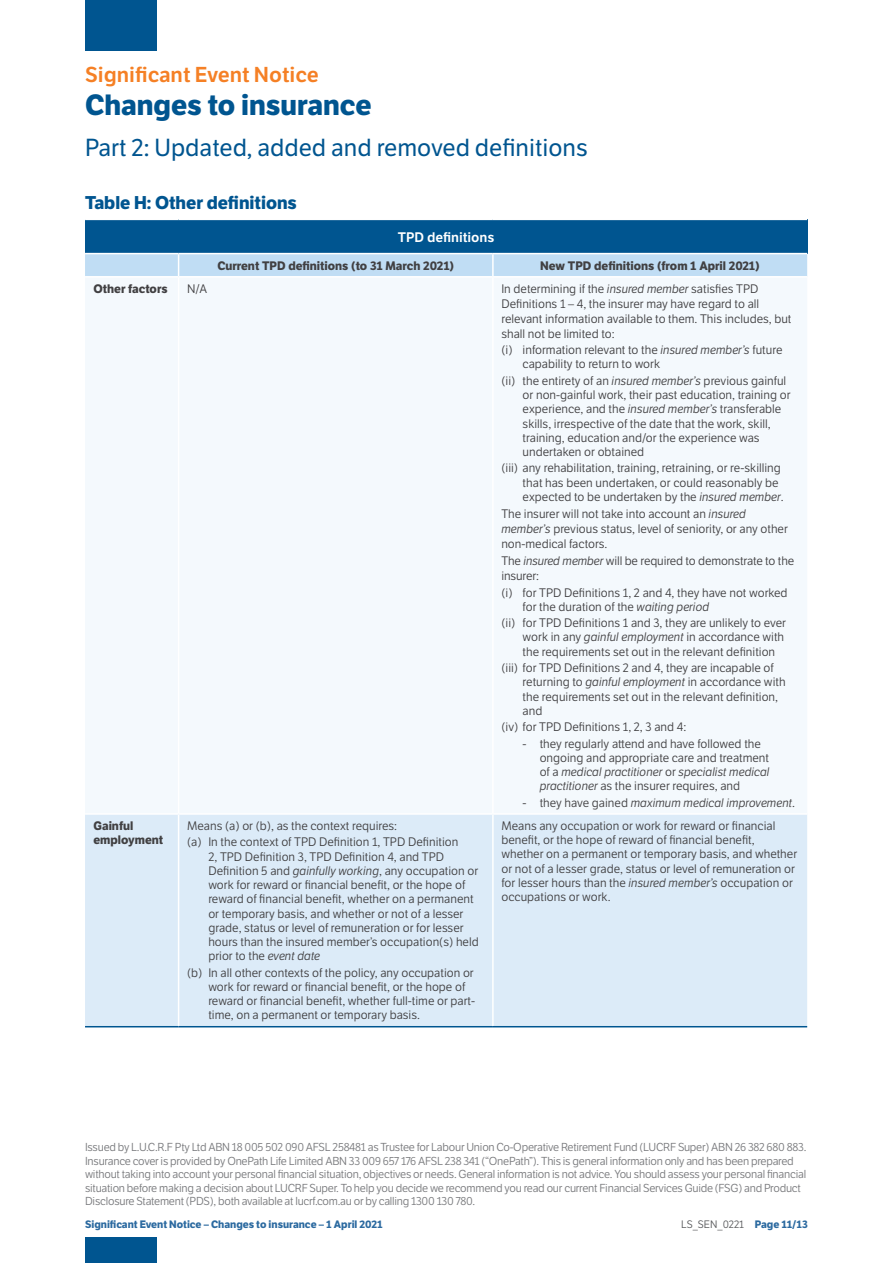
<style>
.page{position:relative;width:893px;height:1263px;background:#fff}
.page>*{position:absolute;margin:0;border:0;box-sizing:border-box;transform-origin:0 0}
.t1{font:700 28.5px "LFT Etica";color:#005590}
.t2{font:24px "LFT Etica";color:#005590}
.t3{font:21px "LFT Etica SB";color:#f58025}
.t4{font:700 18px "LFT Etica";color:#005590}
.t5{font:13.5px "LFT Etica SB";letter-spacing:-.005em;color:#fff}
.t6{font:12px/14.2px "LFT Etica";color:#414042}
.t7{font:700 12px/14.2px "LFT Etica";color:#414042}
.t8{font:italic 12px "LFT Etica";color:#414042}
.t9{font:11.25px/13.5px "LFT Etica";letter-spacing:-.02em;color:#797a7d}
.t10{font:700 10.5px "LFT Etica";color:#2c6aa0}
.t11{font:10.5px "LFT Etica";letter-spacing:-.005em;color:#58595b}
.s1{font-style:italic}
.s2{font-style:normal}
.s3{font-weight:700;color:#2c6aa0}
</style>
<div class="page">
<div style="left:85px;top:0;width:72px;height:51px;background:#005590"></div>
<div style="left:85px;top:1237px;width:72px;height:26px;background:#005590"></div>
<div style="left:85px;top:220px;width:722px;height:34px;background:#005590"></div>
<div style="left:85px;top:278px;width:722px;height:535px;background:#f4f9fd"></div>
<div style="left:85px;top:815px;width:722px;height:211px;background:#dcebf8"></div>
<hr style="left:85px;top:253px;width:94px;height:1px;background:#fff">
<hr style="left:179px;top:253px;width:314px;height:1px;background:#fff">
<div style="left:85px;top:254px;width:722px;height:22px;background:#c0ddf4"></div>
<hr style="left:493px;top:253px;width:314px;height:1px;background:#fff">
<hr style="left:492px;top:254px;width:2px;height:22px;background:#fff">
<hr style="left:178px;top:278px;width:1px;height:535px;background:#fff">
<hr style="left:492px;top:278px;width:2px;height:535px;background:#fff">
<hr style="left:178px;top:815px;width:1px;height:211px;background:#fff">
<hr style="left:492px;top:815px;width:2px;height:211px;background:#fff">
<hr style="left:85px;top:1026px;width:94px;height:1px;background:#005590">
<hr style="left:179px;top:1026px;width:314px;height:1px;background:#005590">
<hr style="left:493px;top:1026px;width:314px;height:1px;background:#005590">
<h3 class="t3" style="left:85px;top:62px;width:235px">Significant Event Notice</h3>
<h1 class="t1" style="left:85px;top:87px;width:288px">Changes to insurance</h1>
<h2 class="t2" style="left:85px;top:133px;width:504px">Part 2: Updated, added and removed definitions</h2>
<h3 class="t4" style="left:85px;top:191px;width:213px">Table H: Other definitions</h3>
<p class="t5" style="left:398px;top:229px;width:98px">TPD definitions</p>
<p class="t7" style="left:217px;top:258px;width:238px">Current TPD definitions (to 31 March 2021)</p>
<p class="t7" style="left:540px;top:258px;width:221px">New TPD definitions (from 1 April 2021)</p>
<p class="t7" style="left:94px;top:282px;width:76px">Other factors</p>
<p class="t6" style="left:187px;top:282px;width:22px">N/A</p>
<p class="t6" style="left:501px;top:281px;width:292px;line-height:15px">In determining if the <span class="s1">insured member</span> satisfies TPD Definitions 1 – 4, the insurer may have regard to all relevant information available to them. This includes, but shall not be limited to:</p>
<p class="t6" style="left:523px;top:343px;width:261px;text-indent:-21px">(i) information relevant to the <span class="s1">insured member’s</span> future capability to return to work</p>
<p class="t6" style="left:523px;top:374px;width:269px;text-indent:-21px">(ii) the entirety of an <span class="s1">insured member’s</span> previous gainful or non-gainful work, their past education, training or experience, and the <span class="s1">insured member’s</span> transferable skills, irrespective of the date that the work, skill, training, education and/or the experience was undertaken or obtained</p>
<p class="t6" style="left:523px;top:461px;width:263px;text-indent:-21px">(iii) any rehabilitation, training, retraining, or re-skilling that has been undertaken, or could reasonably be expected to be undertaken by the <span class="s1">insured member</span>.</p>
<p class="t6" style="left:501px;top:507px;width:288px;line-height:15px">The insurer will not take into account an <span class="s1">insured member’s</span> previous status, level of seniority, or any other non-medical factors.</p>
<p class="t6" style="left:501px;top:554px;width:294px;line-height:15px">The <span class="s1">insured member</span> will be required to demonstrate to the insurer:</p>
<p class="t6" style="left:523px;top:585px;width:266px;text-indent:-21px">(i) for TPD Definitions 1, 2 and 4, they have not worked for the duration of the <span class="s1">waiting period</span></p>
<p class="t6" style="left:523px;top:616px;width:265px;text-indent:-21px">(ii) for TPD Definitions 1 and 3, they are unlikely to ever work in any <span class="s1">gainful employment</span> in accordance with the requirements set out in the relevant definition</p>
<p class="t6" style="left:523px;top:661px;width:264px;text-indent:-21px">(iii) for TPD Definitions 2 and 4, they are incapable of returning to <span class="s1">gainful employment</span> in accordance with the requirements set out in the relevant definition, and</p>
<p class="t6" style="left:501px;top:720px;width:186px">(iv) for TPD Definitions 1, 2, 3 and 4:</p>
<p class="t6" style="left:540px;top:736px;width:231px;text-indent:-17px">- they regularly attend and have followed the ongoing and appropriate care and treatment of a <span class="s1">medical practitioner</span> or <span class="s1">specialist medical practitioner</span> as the insurer requires, and</p>
<p class="t8" style="left:523px;top:795px;width:274px"><span class="s2">- they have gained</span> maximum medical improvement<span class="s2">.</span></p>
<p class="t7" style="left:94px;top:819px;width:71px">Gainful employment</p>
<p class="t6" style="left:187px;top:818px;width:273px;line-height:16.4px">Means (a) or (b), as the context requires:<br>(a) In the context of TPD Definition 1, TPD Definition</p>
<p class="t6" style="left:208px;top:849px;width:272px">2, TPD Definition 3, TPD Definition 4, and TPD Definition 5 and <span class="s1">gainfully working</span>, any occupation or work for reward or financial benefit, or the hope of reward of financial benefit, whether on a permanent or temporary basis, and whether or not of a lesser grade, status or level of remuneration or for lesser hours than the insured member’s occupation(s) held prior to the <span class="s1">event date</span></p>
<p class="t6" style="left:208px;top:965px;width:268px;text-indent:-21px">(b) In all other contexts of the policy, any occupation or work for reward or financial benefit, or the hope of reward or financial benefit, whether full-time or part&shy;time, on a permanent or temporary basis.</p>
<p class="t6" style="left:501px;top:819px;width:297px">Means any occupation or work for reward or financial benefit, or the hope of reward of financial benefit, whether on a permanent or temporary basis, and whether or not of a lesser grade, status or level of remuneration or for lesser hours than the <span class="s1">insured member’s</span> occupation or occupations or work.</p>
<p class="t9" style="left:85px;top:1140px;width:723px">Issued by L.U.C.R.F Pty Ltd ABN 18 005 502 090 AFSL 258481 as Trustee for Labour Union Co-Operative Retirement Fund (LUCRF Super) ABN 26 382 680 883.<br>Insurance cover is provided by OnePath Life Limited ABN 33 009 657 176 AFSL 238 341 (“OnePath”). This is general information only and has been prepared without taking into account your personal financial situation, objectives or needs. General information is not advice. You should assess your personal financial situation before making a decision about LUCRF Super. To help you decide we recommend you read our current Financial Services Guide (FSG) and Product Disclosure Statement (PDS), both available at lucrf.com.au or by calling 1300 130 780.</p>
<p class="t10" style="left:85px;top:1218px;width:299px">Significant Event Notice – Changes to insurance – 1 April 2021</p>
<p class="t11" style="left:681px;top:1218px;width:128px">LS_SEN_0221 <span class="s3">Page 11/13</span></p>
</div>
